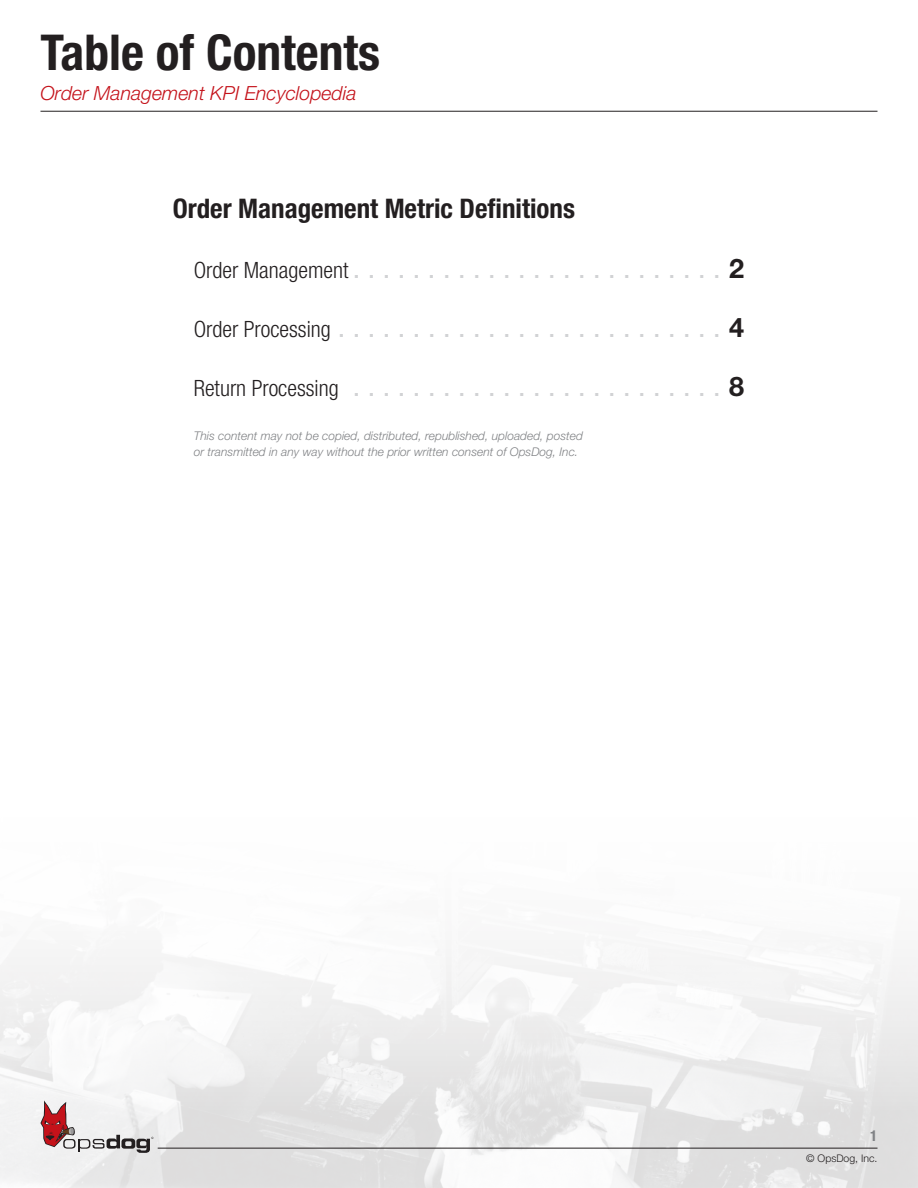
<style>
.page{position:relative;width:918px;height:1188px;background:#fff}
.page>*{position:absolute;margin:0;border:0;box-sizing:border-box;transform-origin:0 0}
.t1{font:700 condensed 49.5px "Helvetica Neue LT Pro";color:#231f20}
.t2{font:27px/59.2px "Helvetica Neue LT Pro";color:#d1d2d4}
.t3{font:italic 300 19.5px "Helvetica Neue LT Pro";color:#c4121a}
.t4{font:700 condensed 15px "Helvetica Neue LT Pro";color:#808285}
.t5{font:italic 300 12px/16.5px "Helvetica Neue LT Pro";color:#808285}
.t6{font:300 10.5px "Helvetica Neue LT Pro";color:#231f20}
.s1{font-weight:700;font-stretch:condensed;color:#231f20}
.s2{font-weight:300;font-stretch:condensed;font-size:22.5px;color:#231f20}
.s3{font-weight:700;color:#231f20}
</style>
<div class="page">
<img style="left:0;top:957px;width:918px;height:231px">
<hr style="left:40px;top:111px;width:838px;height:1px;background:#231f20">
<hr style="left:158px;top:1148px;width:720px;height:1px;background:#231f20">
<svg style="left:40px;top:1100px;width:113px;height:53px"></svg>
<h1 class="t1" style="left:40px;top:22px;width:341px">Table of Contents</h1>
<p class="t3" style="left:40px;top:82px;width:318px">Order Management KPI Encyclopedia</p>
<p class="t2" style="left:194px;top:179px;width:552px;text-indent:-21px"><span class="s1">Order Management Metric Definitions<br></span><span class="s2">Order Management</span> . . . . . . . . . . . . . . . . . . . . . . . . . <span class="s3">2<br></span><span class="s2">Order Processing</span> . . . . . . . . . . . . . . . . . . . . . . . . . . <span class="s3">4<br></span><span class="s2">Return Processing</span> . . . . . . . . . . . . . . . . . . . . . . . . . <span class="s3">8</span></p>
<p class="t5" style="left:194px;top:427px;width:391px">This content may not be copied, distributed, republished, uploaded, posted or transmitted in any way without the prior written consent of OpsDog, Inc.</p>
<p class="t4" style="left:870px;top:1126px;width:9px">1</p>
<p class="t6" style="left:806px;top:1152px;width:73px">© OpsDog, Inc.</p>
</div>
